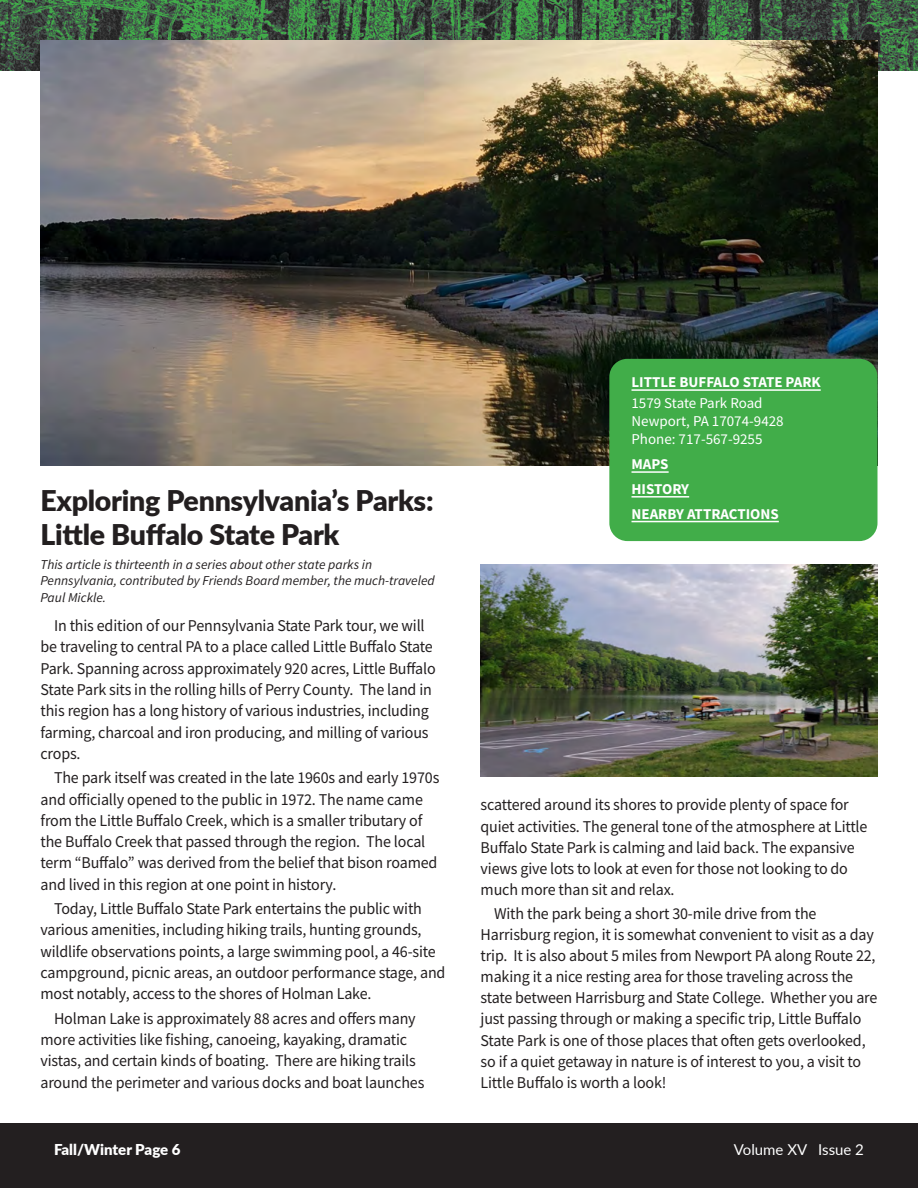
<style>
.page{position:relative;width:918px;height:1188px;background:#fff}
.page>*{position:absolute;margin:0;border:0;box-sizing:border-box;transform-origin:0 0}
.t1{font:900 28.5px/34.2px "Lato";letter-spacing:-.01em;color:#231f20}
.t2{font:16.5px/21.3px "Source Sans Pro";letter-spacing:-.01em;color:#231f20}
.t3{font:15px/18px "Source Sans Pro";color:#fff}
.t4{font:700 15px/24.8px "Source Sans Pro";color:#fff}
.t5{font:900 15px "Lato";letter-spacing:-.005em;color:#fff}
.t6{font:15px "Lato";color:#fff}
.t7{font:italic 13.5px/16.2px "Source Sans Pro";color:#231f20}
</style>
<div class="page">
<div style="left:0;top:1123px;width:918px;height:65px;background:#231f20"></div>
<img style="left:0;top:0;width:918px;height:71px">
<img style="left:40px;top:40px;width:838px;height:425px">
<div style="left:609px;top:359px;width:268px;height:182px;background:#41ad49;border-radius:18px"></div>
<hr style="left:632px;top:389px;width:189px;height:2px;background:#fff">
<hr style="left:632px;top:471px;width:37px;height:2px;background:#fff">
<hr style="left:632px;top:496px;width:57px;height:2px;background:#fff">
<hr style="left:632px;top:521px;width:147px;height:1px;background:#fff">
<img style="left:481px;top:565px;width:397px;height:211px">
<h1 class="t1" style="left:40px;top:482px;width:395px">Exploring Pennsylvania’s Parks:<br>Little Buffalo State Park</h1>
<p class="t7" style="left:40px;top:557px;width:396px">This article is thirteenth in a series about other state parks in<br>Pennsylvania, contributed by Friends Board member, the much-traveled<br>Paul Mickle.</p>
<p class="t2" style="left:41px;top:615px;width:397px;text-indent:13px">In this edition of our Pennsylvania State Park tour, we will be traveling to central PA to a place called Little Buffalo State Park. Spanning across approximately 920 acres, Little Buffalo State Park sits in the rolling hills of Perry County. The land in this region has a long history of various industries, including farming, charcoal and iron producing, and milling of various crops.</p>
<p class="t2" style="left:41px;top:767px;width:400px;text-indent:13px">The park itself was created in the late 1960s and early 1970s and officially opened to the public in 1972. The name came from the Little Buffalo Creek, which is a smaller tributary of the Buffalo Creek that passed through the region. The local term “Buffalo” was derived from the belief that bison roamed and lived in this region at one point in history.</p>
<p class="t2" style="left:41px;top:898px;width:407px;text-indent:13px">Today, Little Buffalo State Park entertains the public with various amenities, including hiking trails, hunting grounds, wildlife observations points, a large swimming pool, a 46-site campground, picnic areas, an outdoor performance stage, and most notably, access to the shores of Holman Lake.</p>
<p class="t2" style="left:41px;top:1008px;width:385px;text-indent:13px">Holman Lake is approximately 88 acres and offers many more activities like fishing, canoeing, kayaking, dramatic vistas, and certain kinds of boating. There are hiking trails around the perimeter and various docks and boat launches</p>
<p class="t4" style="left:632px;top:369px;width:191px">LITTLE BUFFALO STATE PARK</p>
<p class="t3" style="left:632px;top:394px;width:154px">1579 State Park Road<br>Newport, PA 17074-9428<br>Phone: 717-567-9255</p>
<p class="t4" style="left:632px;top:451px;width:149px">MAPS<br>HISTORY<br>NEARBY ATTRACTIONS</p>
<p class="t2" style="left:481px;top:794px;width:388px">scattered around its shores to provide plenty of space for quiet activities. The general tone of the atmosphere at Little Buffalo State Park is calming and laid back. The expansive views give lots to look at even for those not looking to do much more than sit and relax.</p>
<p class="t2" style="left:481px;top:903px;width:398px;text-indent:13px">With the park being a short 30-mile drive from the Harrisburg region, it is somewhat convenient to visit as a day trip. It is also about 5 miles from Newport PA along Route 22, making it a nice resting area for those traveling across the state between Harrisburg and State College. Whether you are just passing through or making a specific trip, Little Buffalo State Park is one of those places that often gets overlooked, so if a quiet getaway in nature is of interest to you, a visit to Little Buffalo is worth a look!</p>
<p class="t5" style="left:54px;top:1138px;width:128px">Fall/Winter Page 6</p>
<p class="t6" style="left:734px;top:1138px;width:132px">Volume XV Issue 2</p>
</div>
